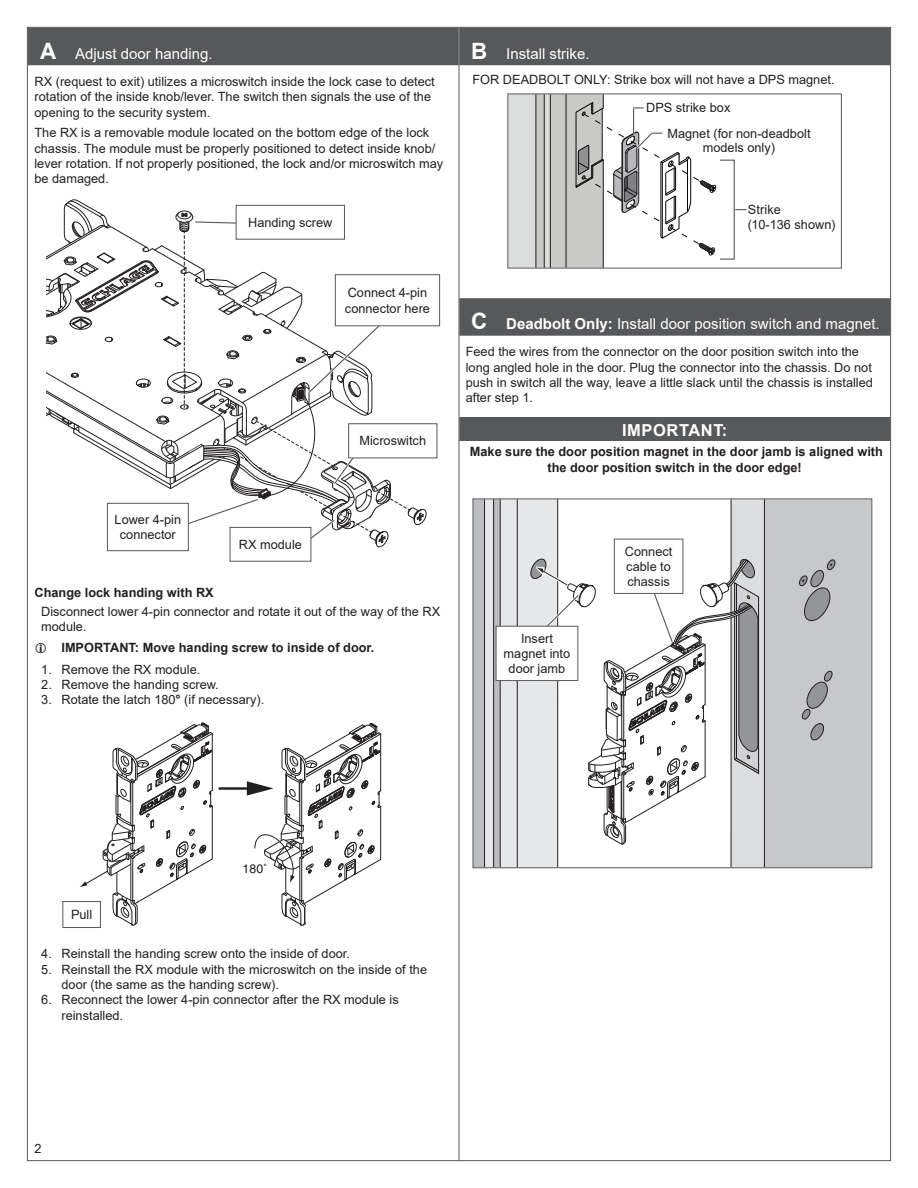
<style>
.page{position:relative;width:918px;height:1188px;background:#fff}
.page>*{position:absolute;margin:0;border:0;box-sizing:border-box;transform-origin:0 0}
.Caution{font:700 16.5px "Arial";letter-spacing:.035em;color:#fff}
.t1{font:15px "Arial";color:#fff}
.Instruction{font:12.75px/15.3px "Arial";color:#231f20}
.Caution_Text{font:700 12.75px/15.3px "Arial";color:#231f20;text-align:center}
.Instruction_Heading{font:700 12.75px "Arial";color:#231f20}
.Label{font:12.75px "Arial";color:#231f20}
.t2{font:12.3px "Helvetica";color:#231f20}
.s1{font-weight:700;font-size:22.5px}
.s2{font-weight:700}
</style>
<div class="page">
<div style="left:28px;top:28px;width:431px;height:37px;background:#57585a"></div>
<svg style="left:46px;top:199px;width:381px;height:360px"></svg>
<div style="left:236px;top:205px;width:108px;height:34px;background:#fff"></div>
<div style="left:236px;top:205px;width:109px;height:35px;border:1px solid #57585a"></div>
<div style="left:349px;top:424px;width:88px;height:34px;background:#fff"></div>
<div style="left:348px;top:423px;width:89px;height:35px;border:1px solid #57585a"></div>
<div style="left:335px;top:275px;width:105px;height:51px;background:#fff"></div>
<div style="left:335px;top:274px;width:105px;height:52px;border:1px solid #57585a"></div>
<div style="left:230px;top:527px;width:81px;height:34px;background:#fff"></div>
<div style="left:230px;top:527px;width:81px;height:35px;border:1px solid #57585a"></div>
<div style="left:107px;top:503px;width:81px;height:48px;background:#fff"></div>
<div style="left:107px;top:503px;width:82px;height:48px;border:1px solid #57585a"></div>
<svg style="left:79px;top:723px;width:134px;height:203px"></svg>
<hr style="left:219px;top:787px;width:33px;height:3px;background:#231f20">
<svg style="left:247px;top:722px;width:134px;height:204px"></svg>
<div style="left:63px;top:902px;width:37px;height:26px;background:#fff"></div>
<div style="left:62px;top:901px;width:39px;height:27px;border:1px solid #57585a"></div>
<div style="left:459px;top:28px;width:431px;height:37px;background:#57585a"></div>
<div style="left:459px;top:298px;width:431px;height:38px;background:#57585a"></div>
<div style="left:459px;top:417px;width:431px;height:24px;background:#57585a"></div>
<div style="left:508px;top:94px;width:28px;height:174px;background:#dcdddd"></div>
<div style="left:544px;top:94px;width:6px;height:174px;background:#dcdddd"></div>
<div style="left:536px;top:94px;width:8px;height:174px;background:#c9c9c8"></div>
<hr style="left:544px;top:94px;width:1px;height:174px;background:#201512">
<hr style="left:536px;top:94px;width:1px;height:174px;background:#201512">
<svg style="left:735px;top:209px;width:11px;height:2px"></svg>
<div style="left:719px;top:160px;width:16px;height:100px;border:1px solid #57585a"></div>
<svg style="left:550px;top:94px;width:167px;height:174px"></svg>
<div style="left:764px;top:499px;width:108px;height:369px;background:#c7c8ca"></div>
<svg style="left:802px;top:671px;width:30px;height:70px"></svg>
<svg style="left:799px;top:559px;width:36px;height:63px"></svg>
<svg style="left:473px;top:499px;width:292px;height:369px"></svg>
<div style="left:614px;top:539px;width:69px;height:54px;background:#fff"></div>
<div style="left:614px;top:539px;width:69px;height:55px;border:1px solid #57585a"></div>
<div style="left:496px;top:626px;width:82px;height:55px;background:#fff"></div>
<div style="left:496px;top:626px;width:82px;height:55px;border:1px solid #57585a"></div>
<hr style="left:459px;top:28px;width:1px;height:1133px;background:#57585a">
<p class="t1" style="left:40px;top:43px;width:174px"><span class="s1">A</span> Adjust door handing.</p>
<p class="Instruction" style="left:34px;top:74px;width:402px">RX (request to exit) utilizes a microswitch inside the lock case to detect rotation of the inside knob/lever. The switch then signals the use of the opening to the security system.</p>
<p class="Instruction" style="left:34px;top:125px;width:410px">The RX is a removable module located on the bottom edge of the lock chassis. The module must be properly positioned to detect inside knob/ lever rotation. If not properly positioned, the lock and/or microswitch may be damaged.</p>
<p class="Instruction" style="left:248px;top:215px;width:86px">Handing screw</p>
<p class="Instruction" style="left:345px;top:285px;width:87px">Connect 4-pin connector here</p>
<p class="Instruction" style="left:115px;top:512px;width:68px;text-align:center">Lower 4-pin connector</p>
<p class="Instruction" style="left:239px;top:537px;width:65px">RX module</p>
<p class="Instruction" style="left:360px;top:433px;width:68px">Microswitch</p>
<p class="Instruction_Heading" style="left:34px;top:583px;width:181px">Change lock handing with RX</p>
<p class="Instruction" style="left:41px;top:603px;width:400px">Disconnect lower 4-pin connector and rotate it out of the way of the RX module.</p>
<p class="Caution_Text" style="left:62px;top:640px;width:314px">IMPORTANT: Move handing screw to inside of door.</p>
<p class="Instruction" style="left:41px;top:661px;width:161px">1. Remove the RX module.</p>
<p class="Instruction" style="left:41px;top:677px;width:179px">2. Remove the handing screw.</p>
<p class="Instruction" style="left:41px;top:692px;width:225px">3. Rotate the latch 180<span class="s2">°</span> (if necessary).</p>
<p class="t1" style="left:471px;top:43px;width:120px"><span class="s1">B</span> Install strike.</p>
<p class="Instruction" style="left:472px;top:72px;width:364px">FOR DEADBOLT ONLY: Strike box will not have a DPS magnet.</p>
<p class="Instruction" style="left:646px;top:100px;width:86px">DPS strike box</p>
<p class="Instruction" style="left:667px;top:126px;width:145px;line-height:14.4px;text-align:center">Magnet (for non-deadbolt models only)</p>
<p class="Instruction" style="left:748px;top:202px;width:89px">Strike<br>(10-136 shown)</p>
<p class="t1" style="left:471px;top:313px;width:410px"><span class="s1">C</span> <span class="s2">Deadbolt Only:</span> Install door position switch and magnet.</p>
<p class="Instruction" style="left:466px;top:344px;width:409px">Feed the wires from the connector on the door position switch into the long angled hole in the door. Plug the connector into the chassis. Do not push in switch all the way, leave a little slack until the chassis is installed after step 1.</p>
<p class="Caution" style="left:622px;top:418px;width:107px">IMPORTANT:</p>
<p class="Caution_Text" style="left:470px;top:444px;width:415px">Make sure the door position magnet in the door jamb is aligned with the door position switch in the door edge!</p>
<p class="Instruction" style="left:504px;top:631px;width:68px;text-align:center">Insert magnet into door jamb</p>
<p class="Instruction" style="left:625px;top:543px;width:49px;text-align:justify">Connect cable to chassis</p>
<p class="t2" style="left:243px;top:861px;width:26px">180˚</p>
<p class="Instruction" style="left:71px;top:907px;width:23px">Pull</p>
<p class="Instruction" style="left:41px;top:946px;width:310px">4. Reinstall the handing screw onto the inside of door.</p>
<p class="Instruction" style="left:62px;top:962px;width:367px;text-indent:-20px">5. Reinstall the RX module with the microswitch on the inside of the door (the same as the handing screw).</p>
<p class="Instruction" style="left:62px;top:992px;width:339px;text-indent:-20px">6. Reconnect the lower 4-pin connector after the RX module is reinstalled.</p>
<p class="Label" style="left:35px;top:1140px;width:9px">2</p>
</div>
